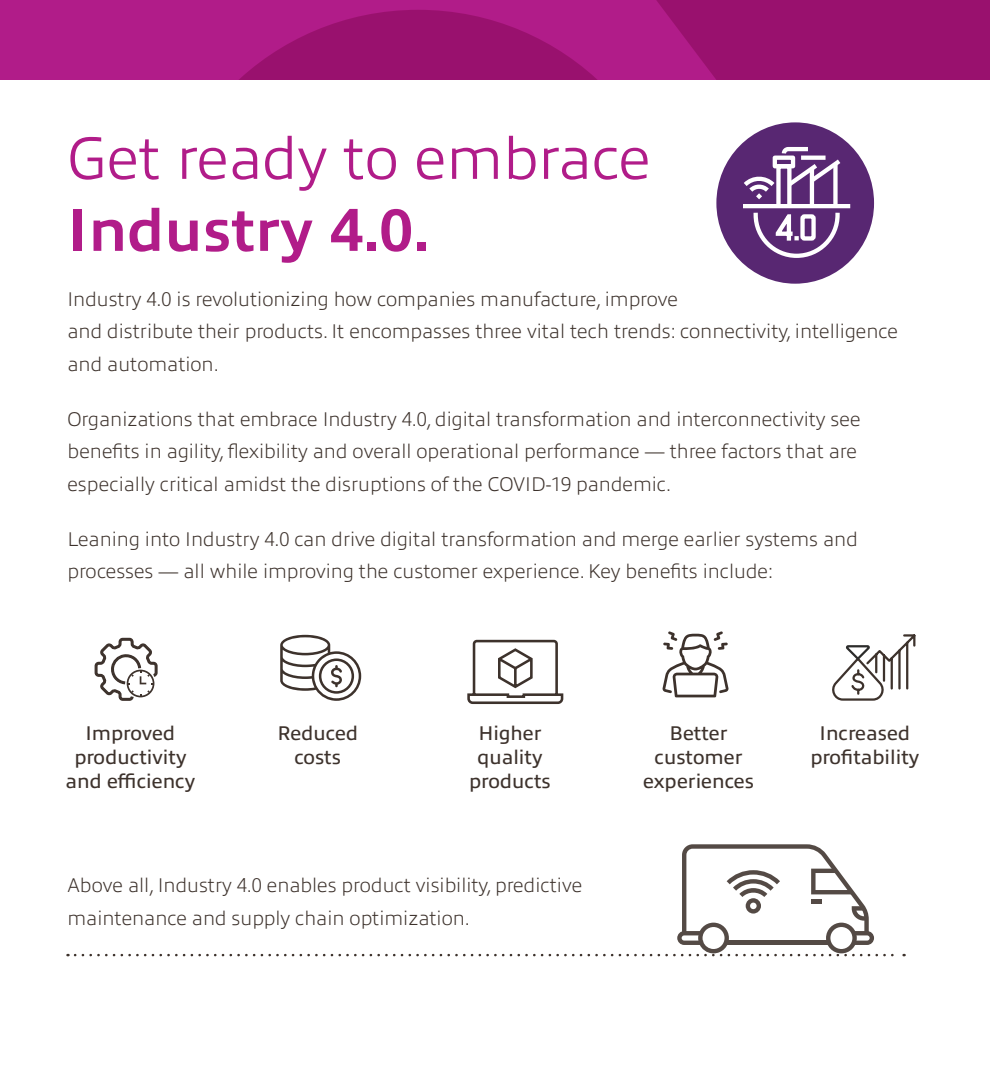
<style>
.page{position:relative;width:990px;height:1080px;background:#fff}
.page>*{position:absolute;margin:0;border:0;box-sizing:border-box;transform-origin:0 0}
.t1{font:300 60px/72px "Allumi Pro";color:#b11c89}
.t2{font:200 20px/32.5px "Allumi Pro";color:#3d322c}
.t3{font:20px/24px "Allumi Pro";color:#3d322c;text-align:center}
.s1{font-weight:700}
</style>
<div class="page">
<div style="left:0;top:0;width:990px;height:80px;background:#b11c89"></div>
<svg style="left:656px;top:0;width:334px;height:80px;fill:#99116e"></svg>
<div style="left:153px;top:10px;width:530px;height:530px;background:#99116e;border-radius:50%"></div>
<div style="left:0;top:80px;width:990px;height:1000px;background:#fff"></div>
<div style="left:716px;top:122px;width:158px;height:162px;background:#582772;border-radius:50%"></div>
<hr style="left:745px;top:204px;width:103px;height:4px;background:#fff">
<svg style="left:743px;top:147px;width:102px;height:111px"></svg>
<svg style="left:801px;top:156px;width:25px;height:4px"></svg>
<svg style="left:75px;top:844px;width:830px;height:112px"></svg>
<svg style="left:94px;top:637px;width:64px;height:64px"></svg>
<svg style="left:280px;top:635px;width:81px;height:66px"></svg>
<svg style="left:467px;top:639px;width:96px;height:65px"></svg>
<svg style="left:663px;top:631px;width:66px;height:66px"></svg>
<svg style="left:832px;top:634px;width:84px;height:67px"></svg>
<p class="t1" style="left:68px;top:118px;width:585px">Get ready to embrace<br><span class="s1">Industry 4.0.</span></p>
<p class="t2" style="left:68px;top:281px;width:832px">Industry 4.0 is revolutionizing how companies manufacture, improve<br>and distribute their products. It encompasses three vital tech trends: connectivity, intelligence and automation.</p>
<p class="t2" style="left:68px;top:401px;width:795px">Organizations that embrace Industry 4.0, digital transformation and interconnectivity see benefits in agility, flexibility and overall operational performance — three factors that are especially critical amidst the disruptions of the COVID-19 pandemic.</p>
<p class="t2" style="left:68px;top:521px;width:792px">Leaning into Industry 4.0 can drive digital transformation and merge earlier systems and processes — all while improving the customer experience. Key benefits include:</p>
<p class="t3" style="left:66px;top:720px;width:131px">Improved productivity and efficiency</p>
<p class="t3" style="left:277px;top:720px;width:82px">Reduced costs</p>
<p class="t3" style="left:469px;top:720px;width:83px">Higher quality products</p>
<p class="t3" style="left:643px;top:720px;width:112px">Better customer experiences</p>
<p class="t3" style="left:810px;top:720px;width:110px">Increased profitability</p>
<p class="t2" style="left:68px;top:867px;width:516px">Above all, Industry 4.0 enables product visibility, predictive maintenance and supply chain optimization.</p>
</div>
